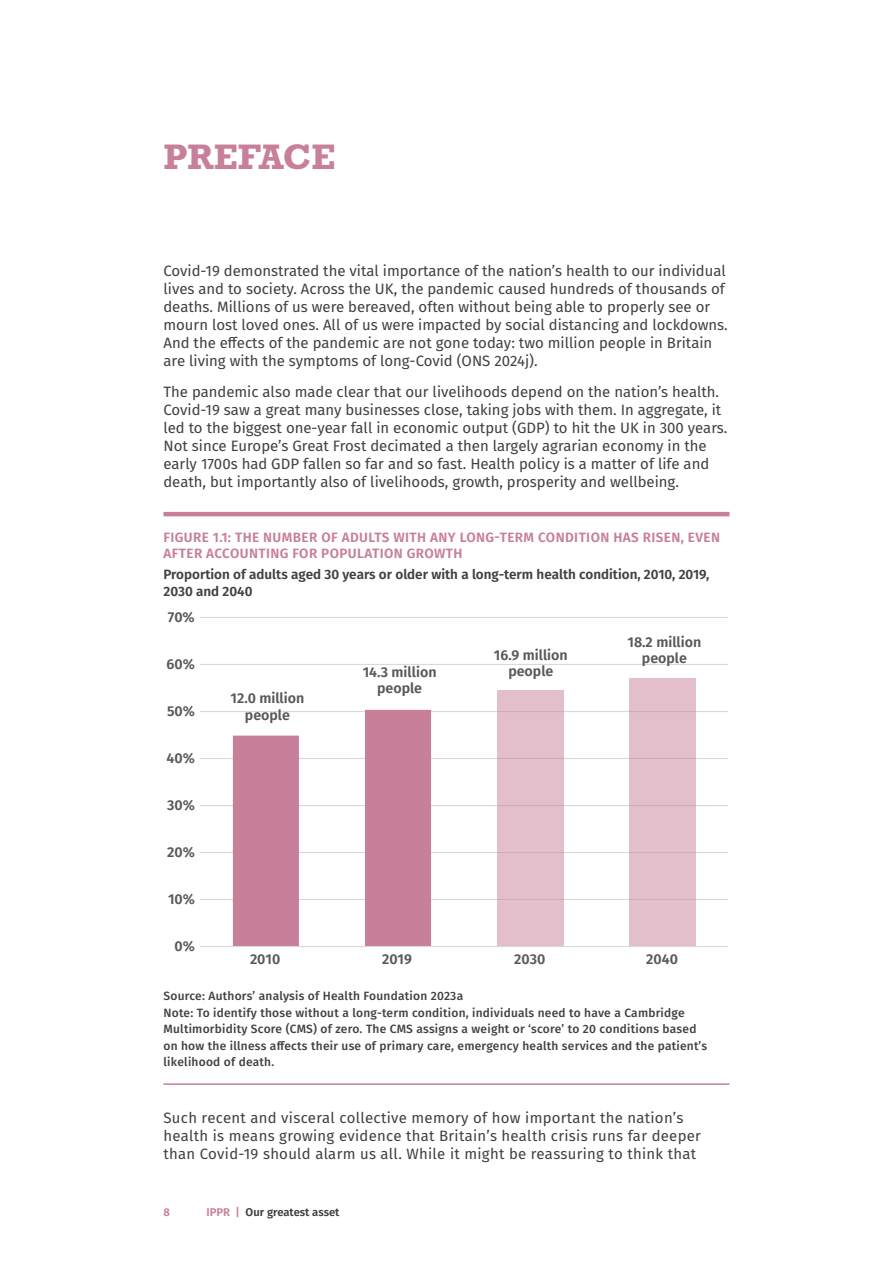
<style>
.page{position:relative;width:893px;height:1263px;background:#fff}
.page>*{position:absolute;margin:0;border:0;box-sizing:border-box;transform-origin:0 0}
.t1{font:700 36px "Rockwell Std";color:#c77f9a}
.t2{font:15px/18px "Fira Sans";color:#414042}
.t3{font:15px/18px "Fira Sans";letter-spacing:.02em;color:#414042}
.t4{font:600 14.25px/16.5px "Fira Sans";color:#5a5858;text-align:center}
.t5{font:600 13.5px/16.5px "Fira Sans";letter-spacing:.03em;color:#c77f9a}
.t6{font:600 13.5px/16.5px "Fira Sans";color:#414042}
.t7{font:500 12px/16.5px "Fira Sans";letter-spacing:.02em;color:#414042}
.t8{font:600 11.25px "Fira Sans";color:#414042}
.t9{font:600 11.25px "Fira Sans";color:#c77f9a}
.s1{color:#c77f9a}
</style>
<div class="page">
<hr style="left:163px;top:512px;width:566px;height:4px;background:#c77f9a">
<hr style="left:163px;top:1083px;width:566px;height:2px;background:#c77f9a">
<hr style="left:200px;top:617px;width:528px;height:1px;background:#dad9d9">
<hr style="left:200px;top:664px;width:528px;height:1px;background:#dad9d9">
<hr style="left:200px;top:711px;width:528px;height:1px;background:#dad9d9">
<hr style="left:200px;top:758px;width:528px;height:1px;background:#dad9d9">
<hr style="left:200px;top:805px;width:528px;height:1px;background:#dad9d9">
<hr style="left:200px;top:852px;width:528px;height:1px;background:#dad9d9">
<hr style="left:200px;top:899px;width:528px;height:1px;background:#dad9d9">
<div style="left:497px;top:690px;width:66px;height:256px;background:#e3bfcc"></div>
<div style="left:629px;top:678px;width:66px;height:268px;background:#e3bfcc"></div>
<svg style="left:233px;top:710px;width:198px;height:236px;fill:#c77f9a"></svg>
<hr style="left:200px;top:946px;width:528px;height:1px;background:#dad9d9">
<h1 class="t1" style="left:163px;top:136px;width:173px">PREFACE</h1>
<p class="t2" style="left:163px;top:262px;width:566px">Covid-19 demonstrated the vital importance of the nation’s health to our individual lives and to society. Across the UK, the pandemic caused hundreds of thousands of deaths. Millions of us were bereaved, often without being able to properly see or mourn lost loved ones. All of us were impacted by social distancing and lockdowns.<br>And the effects of the pandemic are not gone today: two million people in Britain are living with the symptoms of long-Covid (ONS 2024j).</p>
<p class="t2" style="left:163px;top:382px;width:565px">The pandemic also made clear that our livelihoods depend on the nation’s health.<br>Covid-19 saw a great many businesses close, taking jobs with them. In aggregate, it led to the biggest one-year fall in economic output (GDP) to hit the UK in 300 years.<br>Not since Europe’s Great Frost decimated a then largely agrarian economy in the early 1700s had GDP fallen so far and so fast. Health policy is a matter of life and death, but importantly also of livelihoods, growth, prosperity and wellbeing.</p>
<p class="t5" style="left:164px;top:528px;width:558px">FIGURE 1.1: THE NUMBER OF ADULTS WITH ANY LONG-TERM CONDITION HAS RISEN, EVEN<br>AFTER ACCOUNTING FOR POPULATION GROWTH</p>
<p class="t6" style="left:163px;top:565px;width:547px">Proportion of adults aged 30 years or older with a long-term health condition, 2010, 2019,<br>2030 and 2040</p>
<p class="t4" style="left:168px;top:608px;width:28px">70%</p>
<p class="t4" style="left:167px;top:655px;width:30px">60%</p>
<p class="t4" style="left:167px;top:702px;width:29px">50%</p>
<p class="t4" style="left:167px;top:749px;width:30px">40%</p>
<p class="t4" style="left:167px;top:796px;width:29px">30%</p>
<p class="t4" style="left:167px;top:843px;width:29px">20%</p>
<p class="t4" style="left:168px;top:890px;width:28px">10%</p>
<p class="t4" style="left:174px;top:937px;width:22px">0%</p>
<p class="t4" style="left:231px;top:689px;width:75px">12.0 million people</p>
<p class="t4" style="left:363px;top:662px;width:75px">14.3 million people</p>
<p class="t4" style="left:494px;top:646px;width:75px">16.9 million people</p>
<p class="t4" style="left:627px;top:633px;width:75px">18.2 million people</p>
<p class="t4" style="left:250px;top:950px;width:32px">2010</p>
<p class="t4" style="left:382px;top:950px;width:31px">2019</p>
<p class="t4" style="left:514px;top:950px;width:33px">2030</p>
<p class="t4" style="left:646px;top:950px;width:33px">2040</p>
<p class="t7" style="left:163px;top:987px;width:545px">Source: Authors’ analysis of Health Foundation 2023a<br>Note: To identify those without a long-term condition, individuals need to have a Cambridge Multimorbidity Score (CMS) of zero. The CMS assigns a weight or ‘score’ to 20 conditions based on how the illness affects their use of primary care, emergency health services and the patient’s likelihood of death.</p>
<p class="t3" style="left:163px;top:1108px;width:539px">Such recent and visceral collective memory of how important the nation’s health is means growing evidence that Britain’s health crisis runs far deeper than Covid-19 should alarm us all. While it might be reassuring to think that</p>
<p class="t9" style="left:163px;top:1203px;width:8px">8</p>
<p class="t8" style="left:206px;top:1203px;width:135px"><span class="s1">IPPR |</span> Our greatest asset</p>
</div>
